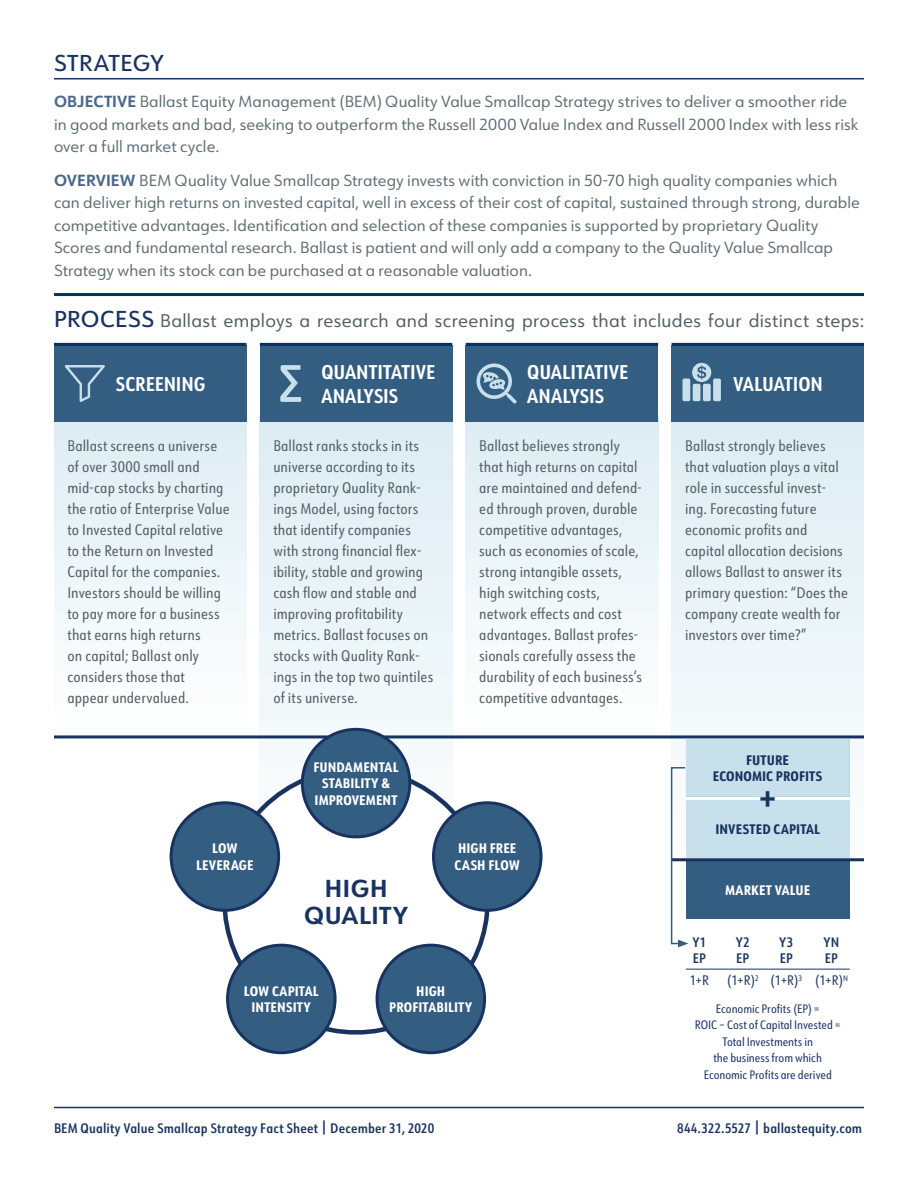
<style>
.page{position:relative;width:918px;height:1188px;background:#fff}
.page>*{position:absolute;margin:0;border:0;box-sizing:border-box;transform-origin:0 0}
.large_header{font:600 39px "URW Form Cond";color:#193360}
.large_header-2{font:700 24px/27px "URW Form";letter-spacing:.03em;color:#193360;text-align:center}
.sub{font:500 22.5px "URW Form";letter-spacing:.03em;color:#193360}
.graphic_header{font:700 19.5px/24px "URW Form Cond";letter-spacing:-.005em;color:#fff}
.sub-2{font:18px "URW Form";letter-spacing:.02em;color:#525e65}
.intro{font:15.75px/22.5px "URW Form";letter-spacing:.005em;color:#606d74}
.body{font:15px/21px "URW Form Cond";letter-spacing:.005em;color:#525e65}
.large_header-3{font:800 13.5px/16.5px "URW Form Cond";letter-spacing:.005em;color:#fff;text-align:center}
.large_header-4{font:600 13.5px "URW Form Cond";letter-spacing:.01em;color:#193360}
.large_header-5{font:800 13.5px/16.5px "URW Form Cond";letter-spacing:.01em;color:#193360;text-align:center}
.large_header-6{font:13.5px "URW Form Cond";color:#193360}
.large_header-7{font:12px/16.5px "URW Form Cond";letter-spacing:-.005em;color:#193360;text-align:center}
.s1{font-weight:700;color:#4a678a}
.s2{font-weight:500;font-size:22.5px;color:#193360}
.s3{font-size:14.85px}
</style>
<div class="page">
<div style="left:466px;top:416px;width:192px;height:320px;background:linear-gradient(to bottom,#ddecf4,#fff)"></div>
<div style="left:54px;top:416px;width:192px;height:320px;background:linear-gradient(to bottom,#ddecf4,#fff)"></div>
<div style="left:672px;top:416px;width:192px;height:484px;background:#e8f2f7"></div>
<div style="left:260px;top:416px;width:192px;height:493px;background:#e8f2f7"></div>
<hr style="left:54px;top:735px;width:810px;height:3px;background:#193360">
<hr style="left:54px;top:78px;width:810px;height:1px;background:#193360">
<div style="left:260px;top:345px;width:192px;height:77px;background:#345d82"></div>
<div style="left:672px;top:345px;width:192px;height:77px;background:#345d82"></div>
<svg style="left:280px;top:365px;width:21px;height:37px"></svg>
<div style="left:54px;top:345px;width:192px;height:77px;background:#345d82"></div>
<svg style="left:65px;top:365px;width:40px;height:37px"></svg>
<div style="left:466px;top:345px;width:192px;height:77px;background:#345d82"></div>
<svg style="left:476px;top:363px;width:41px;height:41px"></svg>
<div style="left:683px;top:379px;width:7px;height:22px;background:#c7e0ec;border-radius:2px"></div>
<div style="left:693px;top:384px;width:7px;height:17px;background:#c7e0ec;border-radius:2px"></div>
<div style="left:703px;top:384px;width:8px;height:17px;background:#c7e0ec;border-radius:2px"></div>
<div style="left:713px;top:379px;width:8px;height:22px;background:#c7e0ec;border-radius:2px"></div>
<svg style="left:692px;top:363px;width:19px;height:19px"></svg>
<hr style="left:54px;top:343px;width:192px;height:3px;background:#073161">
<hr style="left:466px;top:343px;width:192px;height:3px;background:#073161">
<hr style="left:260px;top:343px;width:192px;height:3px;background:#073161">
<hr style="left:672px;top:343px;width:192px;height:3px;background:#073161">
<hr style="left:54px;top:293px;width:810px;height:3px;background:#073161">
<svg style="left:205px;top:750px;width:291px;height:302px"></svg>
<hr style="left:686px;top:969px;width:164px;height:1px;background:#193360">
<hr style="left:672px;top:858px;width:192px;height:3px;background:#193360">
<svg style="left:670px;top:739px;width:180px;height:208px"></svg>
<hr style="left:54px;top:1107px;width:810px;height:1px;background:#193360">
<div style="left:171px;top:803px;width:108px;height:107px;background:#345d82;border-radius:50%"></div>
<div style="left:170px;top:801px;width:110px;height:111px;border:3px solid #193360;border-radius:50%"></div>
<div style="left:434px;top:803px;width:107px;height:107px;background:#345d82;border-radius:50%"></div>
<div style="left:432px;top:801px;width:111px;height:111px;border:3px solid #193360;border-radius:50%"></div>
<div style="left:228px;top:945px;width:107px;height:108px;background:#345d82;border-radius:50%"></div>
<div style="left:226px;top:944px;width:111px;height:110px;border:3px solid #193360;border-radius:50%"></div>
<div style="left:377px;top:945px;width:108px;height:108px;background:#345d82;border-radius:50%"></div>
<div style="left:376px;top:944px;width:110px;height:110px;border:3px solid #193360;border-radius:50%"></div>
<div style="left:302px;top:729px;width:108px;height:108px;background:#345d82;border-radius:50%"></div>
<div style="left:301px;top:728px;width:110px;height:110px;border:3px solid #193360;border-radius:50%"></div>
<p class="sub" style="left:54px;top:48px;width:111px">STRATEGY</p>
<p class="intro" style="left:54px;top:90px;width:806px"><span class="s1">OBJECTIVE</span> Ballast Equity Management (BEM) Quality Value Smallcap Strategy strives to deliver a smoother ride in good markets and bad, seeking to outperform the Russell 2000 Value Index and Russell 2000 Index with less risk over a full market cycle.</p>
<p class="intro" style="left:54px;top:168px;width:808px"><span class="s1">OVERVIEW</span> BEM Quality Value Smallcap Strategy invests with conviction in 50-70 high quality companies which can deliver high returns on invested capital, well in excess of their cost of capital, sustained through strong, durable competitive advantages. Identification and selection of these companies is supported by proprietary Quality Scores and fundamental research. Ballast is patient and will only add a company to the Quality Value Smallcap Strategy when its stock can be purchased at a reasonable valuation.</p>
<p class="sub-2" style="left:54px;top:308px;width:811px"><span class="s2">PROCESS</span> Ballast employs a research and screening process that includes four distinct steps:</p>
<p class="graphic_header" style="left:321px;top:359px;width:116px">QUANTITATIVE<br>ANALYSIS</p>
<p class="graphic_header" style="left:527px;top:359px;width:103px">QUALITATIVE<br>ANALYSIS</p>
<p class="graphic_header" style="left:116px;top:371px;width:91px">SCREENING</p>
<p class="graphic_header" style="left:733px;top:371px;width:91px">VALUATION</p>
<p class="body" style="left:68px;top:435px;width:164px">Ballast screens a universe of over 3000 small and mid-cap stocks by charting the ratio of Enterprise Value to Invested Capital relative to the Return on Invested<br>Capital for the companies.<br>Investors should be willing to pay more for a business that earns high returns<br>on capital; Ballast only considers those that appear undervalued.</p>
<p class="body" style="left:273px;top:435px;width:161px">Ballast ranks stocks in its universe according to its proprietary Quality Rank&shy;ings Model, using factors that identify companies with strong financial flex&shy;ibility, stable and growing cash flow and stable and improving profitability metrics. Ballast focuses on stocks with Quality Rank&shy;ings in the top two quintiles of its universe.</p>
<p class="large_header-3" style="left:196px;top:840px;width:59px">LOW<br>LEVERAGE</p>
<p class="large_header-3" style="left:314px;top:758px;width:86px">FUNDAMENTAL<br>STABILITY &amp;<br>IMPROVEMENT</p>
<p class="large_header-2" style="left:304px;top:874px;width:105px">HIGH<br>QUALITY</p>
<p class="body" style="left:479px;top:435px;width:164px">Ballast believes strongly that high returns on capital are maintained and defend&shy;ed through proven, durable competitive advantages, such as economies of scale, strong intangible assets, high switching costs, network effects and cost advantages. Ballast profes&shy;sionals carefully assess the durability of each business’s competitive advantages.</p>
<p class="large_header-3" style="left:455px;top:840px;width:67px;text-align:left">HIGH FREE<br>CASH FLOW</p>
<p class="large_header-3" style="left:244px;top:982px;width:76px">LOW CAPITAL<br>INTENSITY</p>
<p class="large_header-3" style="left:416px;top:982px;width:31px">HIGH</p>
<p class="large_header-3" style="left:389px;top:999px;width:85px">PROFITABILITY</p>
<p class="body" style="left:685px;top:435px;width:164px">Ballast strongly believes that valuation plays a vital role in successful invest&shy;ing. Forecasting future economic profits and capital allocation decisions allows Ballast to answer its primary question: “Does the company create wealth for investors over time?”</p>
<p class="large_header-5" style="left:713px;top:751px;width:111px">FUTURE<br>ECONOMIC PROFITS</p>
<p class="large_header" style="left:758px;top:771px;width:21px">+</p>
<p class="large_header-5" style="left:715px;top:821px;width:106px">INVESTED CAPITAL</p>
<p class="large_header-3" style="left:725px;top:882px;width:87px">MARKET VALUE</p>
<p class="large_header-4" style="left:692px;top:933px;width:15px">Y1</p>
<p class="large_header-4" style="left:736px;top:933px;width:16px">Y2</p>
<p class="large_header-4" style="left:779px;top:933px;width:16px">Y3</p>
<p class="large_header-4" style="left:823px;top:933px;width:17px">YN</p>
<p class="large_header-4" style="left:693px;top:949px;width:15px">EP</p>
<p class="large_header-4" style="left:736px;top:949px;width:15px">EP</p>
<p class="large_header-4" style="left:780px;top:949px;width:15px">EP</p>
<p class="large_header-4" style="left:825px;top:949px;width:15px">EP</p>
<p class="large_header-6" style="left:690px;top:971px;width:21px">1+R</p>
<p class="large_header-6" style="left:727px;top:971px;width:123px">(1+R)<sup>2</sup> (1+R)<sup>3</sup> (1+R)<sup>N</sup></p>
<p class="large_header-7" style="left:695px;top:1000px;width:147px">Economic Profits (EP) =<br>ROIC – Cost of Capital Invested =<br>Total Investments in<br>the business from which<br>Economic Profits are derived</p>
<p class="large_header-4" style="left:54px;top:1118px;width:382px">BEM Quality Value Smallcap Strategy Fact Sheet <span class="s3">|</span> December 31, 2020</p>
<p class="large_header-4" style="left:677px;top:1118px;width:187px">844.322.5527 <span class="s3">|</span> ballastequity.com</p>
</div>
